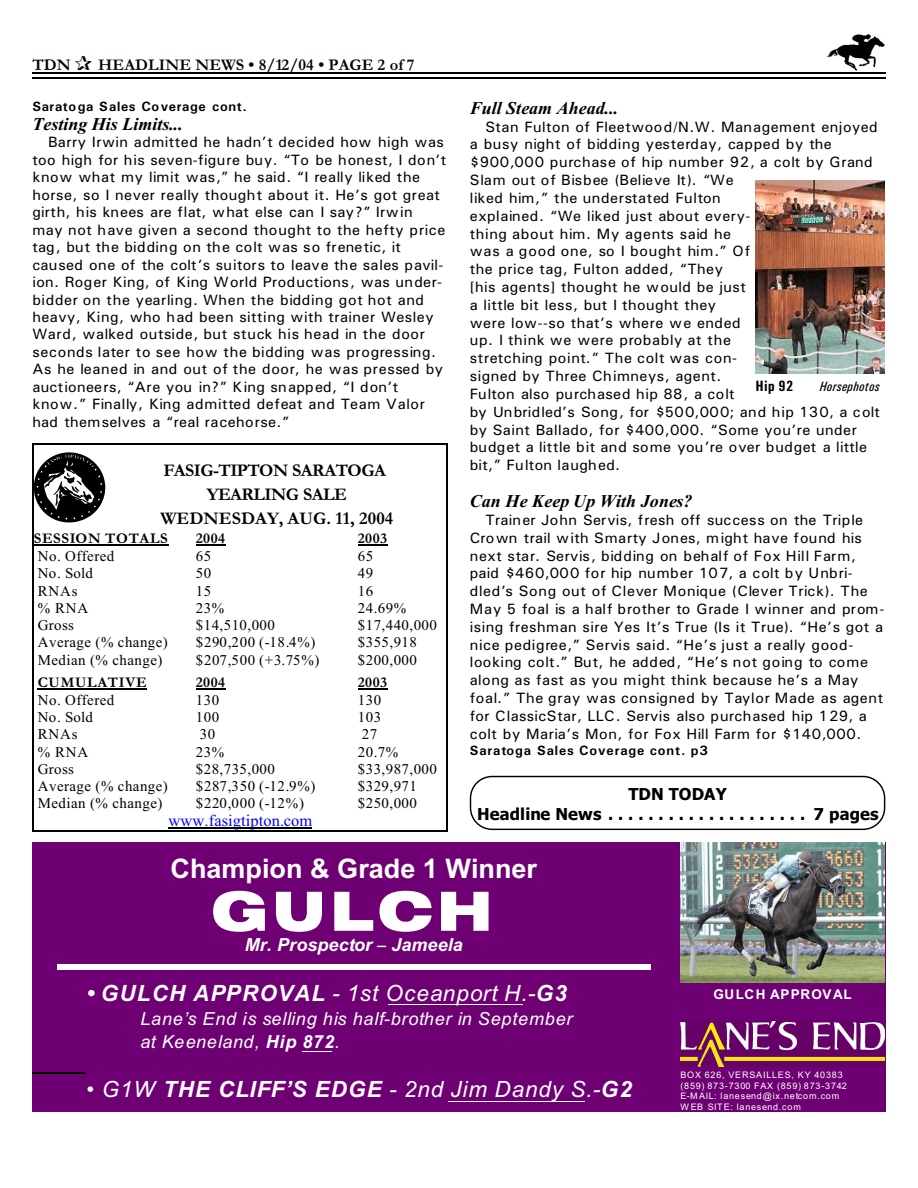
<style>
.page{position:relative;width:918px;height:1188px;background:#fff}
.page>*{position:absolute;margin:0;border:0;box-sizing:border-box;transform-origin:0 0}
.t1{font:54px "Swis 721 Blk Ex BT";letter-spacing:.07em;color:#fff}
.t2{font:700 27px "Arial";color:#fff}
.t3{font:italic 22.35px "Arial";letter-spacing:.04em;color:#fff}
.t4{font:italic 700 22.35px "Arial";letter-spacing:.05em;color:#fff}
.t5{font:italic 18px/22.6px "Arial";letter-spacing:.045em;color:#fff}
.t6{font:italic 700 18px "Times New Roman";color:#000}
.t7{font:700 18px/24.2px "Garamond";letter-spacing:-.025em;color:#000;text-align:center}
.t8{font:italic 700 18px "Arial";letter-spacing:.005em;color:#fff}
.t9{font:700 16.5px/20px "Tahoma";letter-spacing:.01em;color:#000;text-align:center}
.t10{font:700 16.5px "Garamond";letter-spacing:.005em;color:#0f0000}
.t11{font:16.5px "Times New Roman";letter-spacing:.005em;color:#00f}
.t12{font:15px/17.9px "Univers";letter-spacing:.03em;color:#000}
.t13{font:15px "Times New Roman";letter-spacing:.03em;color:#000}
.t14{font:700 15px "Garamond";letter-spacing:.04em;color:#000}
.t15{font:700 15px "Univers Condensed";color:#000}
.t16{font:700 13.5px "Univers";letter-spacing:.065em;color:#000}
.t17{font:700 13.5px "Univers";letter-spacing:.045em;color:#000}
.t18{font:700 13.5px "Arial";letter-spacing:.04em;color:#fff}
.t19{font:italic 13.5px "Univers Condensed";letter-spacing:.02em;color:#000}
.t20{font:9px/10.6px "Arial";letter-spacing:.09em;color:#fff}
.s1{color:#001400}
.s2{font-weight:400}
.s3{font-weight:700}
</style>
<div class="page">
<img style="left:826px;top:34px;width:59px;height:36px">
<hr style="left:32px;top:72px;width:853px;height:1px;background:#000">
<hr style="left:32px;top:77px;width:853px;height:2px;background:#000">
<div style="left:32px;top:842px;width:853px;height:270px;background:#6e0073"></div>
<hr style="left:32px;top:1072px;width:54px;height:1px;background:#000">
<div style="left:57px;top:964px;width:594px;height:6px;background:#fff"></div>
<hr style="left:388px;top:1004px;width:135px;height:1px;background:#fff">
<hr style="left:302px;top:1051px;width:30px;height:1px;background:#fff">
<hr style="left:448px;top:1102px;width:137px;height:1px;background:#fff">
<img style="left:680px;top:1021px;width:204px;height:45px">
<img style="left:680px;top:843px;width:204px;height:139px">
<img style="left:755px;top:180px;width:129px;height:194px">
<div style="left:470px;top:776px;width:415px;height:54px;border:1px solid #000;border-radius:22px"></div>
<img style="left:34px;top:452px;width:72px;height:71px">
<hr style="left:34px;top:545px;width:135px;height:1px;background:#000">
<svg style="left:196px;top:545px;width:29px;height:1px"></svg>
<svg style="left:358px;top:545px;width:29px;height:1px"></svg>
<hr style="left:38px;top:689px;width:109px;height:1px;background:#000">
<svg style="left:196px;top:689px;width:29px;height:1px"></svg>
<svg style="left:358px;top:689px;width:29px;height:1px"></svg>
<hr style="left:169px;top:828px;width:143px;height:1px;background:#000">
<hr style="left:32px;top:444px;width:2px;height:387px;background:#000">
<hr style="left:447px;top:444px;width:1px;height:387px;background:#000">
<hr style="left:32px;top:444px;width:416px;height:1px;background:#000">
<hr style="left:32px;top:830px;width:416px;height:1px;background:#000">
<p class="t10" style="left:32px;top:59px;width:40px">TDN</p>
<p class="t10" style="left:98px;top:59px;width:318px">HEADLINE NEWS • 8/12/04 • PAGE 2 of <span class="s1">7</span></p>
<p class="t17" style="left:32px;top:102px;width:216px">Saratoga Sales Coverage cont.</p>
<p class="t6" style="left:32px;top:118px;width:152px">Testing His Limits...</p>
<p class="t12" style="left:32px;top:135px;width:415px;line-height:17.4px;text-indent:16px">Barry Irwin admitted he hadn’t decided how high was too high for his seven-figure buy. “To be honest, I don’t know what my limit was,” he said. “I really liked the horse, so I never really thought about it. He’s got great girth, his knees are flat, what else can I say?” Irwin may not have given a second thought to the hefty price tag, but the bidding on the colt was so frenetic, it caused one of the colt’s suitors to leave the sales pavil&shy;ion. Roger King, of King World Productions, was under&shy;bidder on the yearling. When the bidding got hot and heavy, King, who had been sitting with trainer Wesley Ward, walked outside, but stuck his head in the door seconds later to see how the bidding was progressing.<br>As he leaned in and out of the door, he was pressed by auctioneers, “Are you in?” King snapped, “I don’t know.” Finally, King admitted defeat and Team Valor had themselves a “real racehorse.”</p>
<p class="t7" style="left:160px;top:460px;width:234px">FASIG-TIPTON SARATOGA<br>YEARLING SALE<br>WEDNESDAY, AUG. 11, 2004</p>
<p class="t14" style="left:34px;top:533px;width:135px">SESSION TOTALS</p>
<p class="t14" style="left:196px;top:533px;width:31px">2004</p>
<p class="t14" style="left:358px;top:533px;width:31px">2003</p>
<p class="t13" style="left:38px;top:551px;width:78px">No. Offered</p>
<p class="t13" style="left:196px;top:551px;width:17px">65</p>
<p class="t13" style="left:358px;top:551px;width:17px">65</p>
<p class="t13" style="left:38px;top:568px;width:57px">No. Sold</p>
<p class="t13" style="left:196px;top:568px;width:17px">50</p>
<p class="t13" style="left:358px;top:568px;width:17px">49</p>
<p class="t13" style="left:38px;top:585px;width:41px">RNAs</p>
<p class="t13" style="left:196px;top:585px;width:17px">15</p>
<p class="t13" style="left:358px;top:585px;width:17px">16</p>
<p class="t13" style="left:38px;top:603px;width:52px">% RNA</p>
<p class="t13" style="left:196px;top:603px;width:30px">23%</p>
<p class="t13" style="left:358px;top:603px;width:50px">24.69%</p>
<p class="t13" style="left:38px;top:620px;width:38px">Gross</p>
<p class="t13" style="left:196px;top:620px;width:81px">$14,510,000</p>
<p class="t13" style="left:358px;top:620px;width:81px">$17,440,000</p>
<p class="t13" style="left:38px;top:637px;width:132px">Average (% change)</p>
<p class="t13" style="left:196px;top:637px;width:121px">$290,200 (-18.4%)</p>
<p class="t13" style="left:358px;top:637px;width:61px">$355,918</p>
<p class="t13" style="left:38px;top:654px;width:126px">Median (% change)</p>
<p class="t13" style="left:196px;top:654px;width:125px">$207,500 (+3.75%)</p>
<p class="t13" style="left:358px;top:654px;width:61px">$200,000</p>
<p class="t14" style="left:38px;top:677px;width:111px">CUMULATIVE</p>
<p class="t14" style="left:196px;top:677px;width:31px">2004</p>
<p class="t14" style="left:358px;top:677px;width:31px">2003</p>
<p class="t13" style="left:38px;top:694px;width:78px">No. Offered</p>
<p class="t13" style="left:196px;top:694px;width:25px">130</p>
<p class="t13" style="left:358px;top:694px;width:25px">130</p>
<p class="t13" style="left:38px;top:712px;width:57px">No. Sold</p>
<p class="t13" style="left:196px;top:712px;width:25px">100</p>
<p class="t13" style="left:358px;top:712px;width:25px">103</p>
<p class="t13" style="left:38px;top:729px;width:41px">RNAs</p>
<p class="t13" style="left:200px;top:729px;width:17px">30</p>
<p class="t13" style="left:362px;top:729px;width:17px">27</p>
<p class="t13" style="left:38px;top:746px;width:52px">% RNA</p>
<p class="t13" style="left:196px;top:746px;width:30px">23%</p>
<p class="t13" style="left:358px;top:746px;width:42px">20.7%</p>
<p class="t13" style="left:38px;top:763px;width:38px">Gross</p>
<p class="t13" style="left:196px;top:763px;width:81px">$28,735,000</p>
<p class="t13" style="left:358px;top:763px;width:81px">$33,987,000</p>
<p class="t13" style="left:38px;top:781px;width:132px">Average (% change)</p>
<p class="t13" style="left:196px;top:781px;width:121px">$287,350 (-12.9%)</p>
<p class="t13" style="left:358px;top:781px;width:61px">$329,971</p>
<p class="t13" style="left:38px;top:798px;width:126px">Median (% change)</p>
<p class="t13" style="left:196px;top:798px;width:110px">$220,000 (-12%)</p>
<p class="t13" style="left:358px;top:798px;width:61px">$250,000</p>
<p class="t11" style="left:169px;top:815px;width:145px">www.fasigtipton.com</p>
<p class="t6" style="left:470px;top:102px;width:150px">Full Steam Ahead...</p>
<p class="t12" style="left:470px;top:119px;width:412px;text-indent:16px">Stan Fulton of Fleetwood/N.W. Management enjoyed a busy night of bidding yesterday, capped by the $900,000 purchase of hip number 92, a colt by Grand Slam out of Bisbee (Believe It). “We<br>liked him,” the understated Fulton<br>explained. “We liked just about every-<br>thing about him. My agents said he<br>was a good one, so I bought him.” Of<br>the price tag, Fulton added, “They<br>[his agents] thought he would be just<br>a little bit less, but I thought they<br>were low--so that’s where we ended<br>up. I think we were probably at the<br>stretching point.” The colt was con-<br>signed by Three Chimneys, agent.<br>Fulton also purchased hip 88, a colt<br>by Unbridled’s Song, for $500,000; and hip 130, a colt by Saint Ballado, for $400,000. “Some you’re under budget a little bit and some you’re over budget a little bit,” Fulton laughed.</p>
<p class="t6" style="left:470px;top:495px;width:224px">Can He Keep Up With Jones?</p>
<p class="t12" style="left:470px;top:512px;width:416px;text-indent:16px">Trainer John Servis, fresh off success on the Triple Crown trail with Smarty Jones, might have found his next star. Servis, bidding on behalf of Fox Hill Farm, paid $460,000 for hip number 107, a colt by Unbri&shy;dled’s Song out of Clever Monique (Clever Trick). The May 5 foal is a half brother to Grade I winner and prom&shy;ising freshman sire Yes It’s True (Is it True). “He’s got a nice pedigree,” Servis said. “He’s just a really good&shy;looking colt.” But, he added, “He’s not going to come along as fast as you might think because he’s a May foal.” The gray was consigned by Taylor Made as agent for ClassicStar, LLC. Servis also purchased hip 129, a colt by Maria’s Mon, for Fox Hill Farm for $140,000.</p>
<p class="t16" style="left:470px;top:746px;width:240px">Saratoga Sales Coverage cont. p3</p>
<p class="t9" style="left:477px;top:785px;width:403px">TDN TODAY<br>Headline News.................... 7 pages</p>
<p class="t15" style="left:755px;top:381px;width:39px">Hip 92</p>
<p class="t19" style="left:820px;top:382px;width:62px">Horsephotos</p>
<h2 class="t2" style="left:171px;top:858px;width:368px">Champion &amp; Grade 1 Winner</h2>
<h1 class="t1" style="left:211px;top:890px;width:283px">GULCH</h1>
<p class="t8" style="left:245px;top:938px;width:220px">Mr. Prospector Jameela</p>
<h3 class="t4" style="left:86px;top:984px;width:482px">• GULCH APPROVAL <span class="s2">- 1st Oceanport H.-</span>G3</h3>
<p class="t5" style="left:140px;top:1009px;width:434px">Lane’s End is selling his half-brother in September at Keeneland, <span class="s3">Hip 872</span>.</p>
<h3 class="t3" style="left:86px;top:1081px;width:547px">• G1W <span class="s3">THE CLIFF’S EDGE</span> - 2nd Jim Dandy S.-<span class="s3">G2</span></h3>
<p class="t20" style="left:680px;top:1071px;width:168px">BOX 626, VERSAILLES, KY 40383 (859) 873-7300 FAX (859) 873-3742<br>E-MAIL: lanesend@ix.netcom.com<br>W EB SITE: lanesend.com</p>
<p class="t18" style="left:713px;top:989px;width:140px">GULCH APPROVAL</p>
</div>
